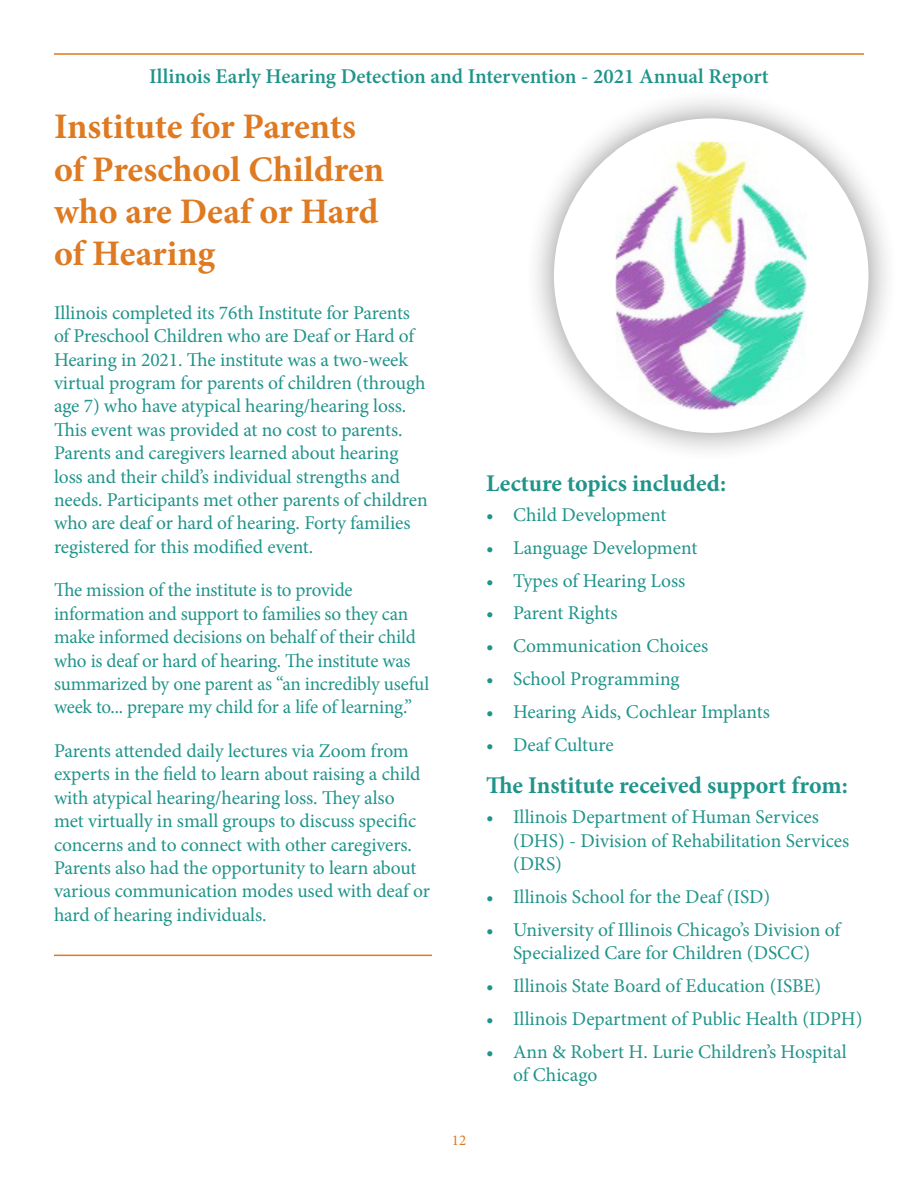
<style>
.page{position:relative;width:918px;height:1188px;background:#fff}
.page>*{position:absolute;margin:0;border:0;box-sizing:border-box;transform-origin:0 0}
.Header2{font:700 36px/42px "Minion Pro";letter-spacing:-.005em;color:#de7a22}
.Header3{font:700 24px "Minion Pro";letter-spacing:-.005em;color:#20948b}
.t1{font:600 21px "Minion Pro";color:#20948b}
.List{font:19.5px/23.4px "Minion Pro";letter-spacing:-.005em;color:#20948b}
.t2{font:15px "Minion Pro";color:#de7a22}
</style>
<div class="page">
<hr style="left:54px;top:53px;width:810px;height:2px;background:#de7a22">
<hr style="left:54px;top:955px;width:378px;height:1px;background:#de7a22">
<div style="left:524px;top:88px;width:375px;height:375px;background:#231f20;opacity:.5"></div>
<div style="left:554px;top:118px;width:314px;height:315px;background:#fff;border-radius:50%"></div>
<img style="left:616px;top:142px;width:191px;height:268px">
<p class="t1" style="left:149px;top:62px;width:621px">Illinois Early Hearing Detection and Intervention - 2021 Annual Report</p>
<h1 class="Header2" style="left:54px;top:106px;width:332px">Institute for Parents of Preschool Children who are Deaf or Hard of Hearing</h1>
<p class="List" style="left:54px;top:301px;width:375px">Illinois completed its 76th Institute for Parents of Preschool Children who are Deaf or Hard of Hearing in 2021. The institute was a two-week virtual program for parents of children (through age 7) who have atypical hearing/hearing loss.<br>This event was provided at no cost to parents.<br>Parents and caregivers learned about hearing loss and their child’s individual strengths and needs. Participants met other parents of children who are deaf or hard of hearing. Forty families registered for this modified event.</p>
<p class="List" style="left:54px;top:579px;width:377px">The mission of the institute is to provide information and support to families so they can make informed decisions on behalf of their child who is deaf or hard of hearing. The institute was summarized by one parent as “an incredibly useful week to... prepare my child for a life of learning.”</p>
<p class="List" style="left:54px;top:739px;width:378px">Parents attended daily lectures via Zoom from experts in the field to learn about raising a child with atypical hearing/hearing loss. They also<br>met virtually in small groups to discuss specific concerns and to connect with other caregivers.<br>Parents also had the opportunity to learn about various communication modes used with deaf or hard of hearing individuals.</p>
<p class="t2" style="left:452px;top:1130px;width:16px">12</p>
<p class="Header3" style="left:486px;top:466px;width:242px">Lecture topics included:</p>
<p class="List" style="left:486px;top:503px;width:182px">• Child Development</p>
<p class="List" style="left:486px;top:536px;width:213px">• Language Development</p>
<p class="List" style="left:486px;top:569px;width:201px">• Types of Hearing Loss</p>
<p class="List" style="left:486px;top:602px;width:133px">• Parent Rights</p>
<p class="List" style="left:486px;top:634px;width:224px">• Communication Choices</p>
<p class="List" style="left:486px;top:667px;width:195px">• School Programming</p>
<p class="List" style="left:486px;top:700px;width:285px">• Hearing Aids, Cochlear Implants</p>
<p class="List" style="left:486px;top:733px;width:129px">• Deaf Culture</p>
<p class="Header3" style="left:486px;top:769px;width:363px">The Institute received support from:</p>
<p class="List" style="left:513px;top:805px;width:338px;text-indent:-27px">• Illinois Department of Human Services (DHS) - Division of Rehabilitation Services (DRS)</p>
<p class="List" style="left:486px;top:885px;width:286px">• Illinois School for the Deaf (ISD)</p>
<p class="List" style="left:486px;top:918px;width:356px;text-align:center">• University of Illinois Chicago’s Division of<br>Specialized Care for Children (DSCC)</p>
<p class="List" style="left:486px;top:974px;width:337px">• Illinois State Board of Education (ISBE)</p>
<p class="List" style="left:486px;top:1007px;width:378px">• Illinois Department of Public Health (IDPH)</p>
<p class="List" style="left:513px;top:1040px;width:335px;text-indent:-27px">• Ann &amp; Robert H. Lurie Children’s Hospital of Chicago</p>
</div>
